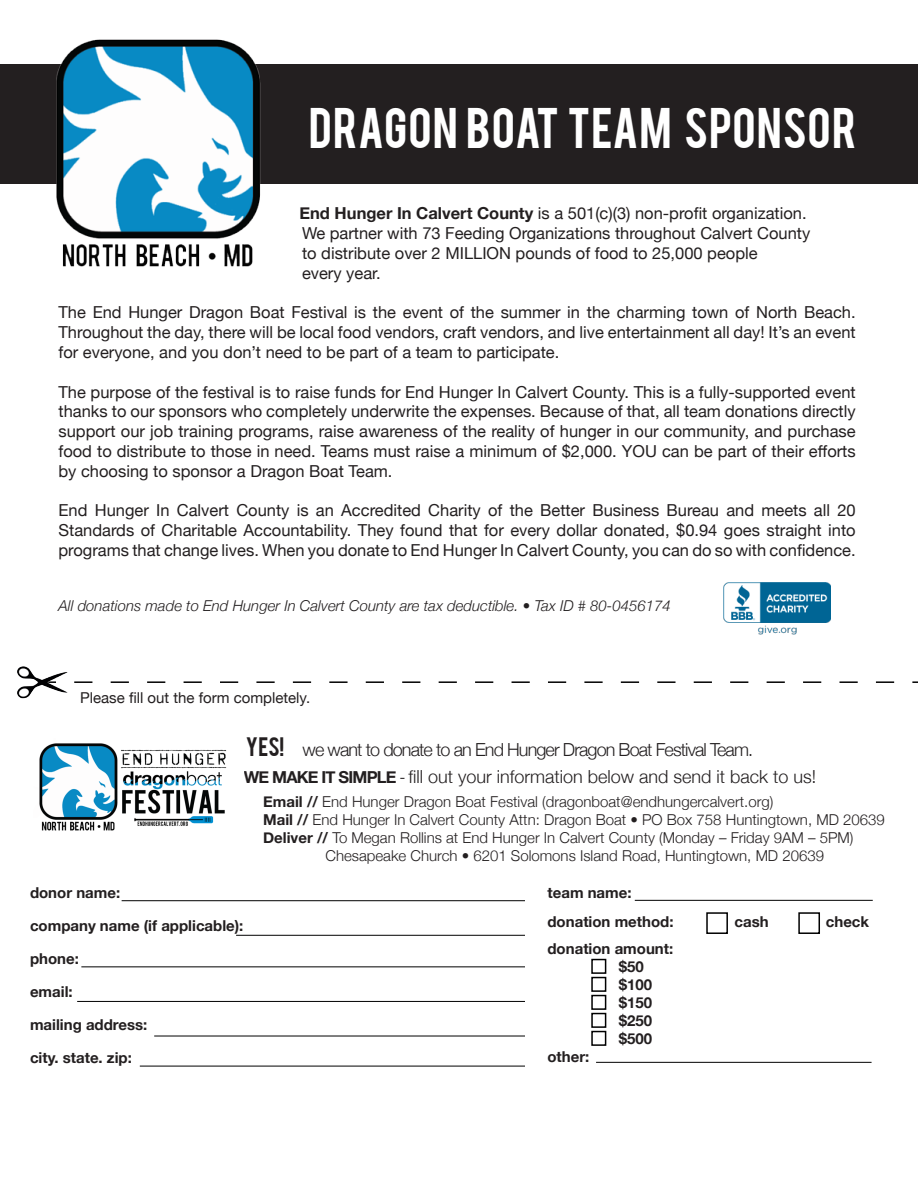
<style>
.page{position:relative;width:918px;height:1188px;background:#fff}
.page>*{position:absolute;margin:0;border:0;box-sizing:border-box;transform-origin:0 0}
.t1{font:45px "Bebas";letter-spacing:.02em;color:#fff}
.t2{font:21px "Bebas";color:#231f20}
.t3{font:300 18px "Helvetica Neue";color:#231f20}
.t4{font:300 18px "Helvetica Neue";letter-spacing:-.05em;color:#231f20}
.t5{font:16.5px/19.8px "Helvetica Neue";color:#231f20;text-align:justify}
.t6{font:300 15px "Helvetica Neue";color:#231f20}
.t7{font:700 15px "Helvetica Neue";color:#231f20}
.t8{font:italic 300 15px "Helvetica Neue";color:#231f20}
.t9{font:15px "Helvetica Neue";color:#231f20}
.s1{font-weight:700}
.s2{font-weight:700;font-size:16.5px}
.s3{font-size:16.5px}
</style>
<div class="page">
<div style="left:706px;top:912px;width:22px;height:22px;border:2px solid #000"></div>
<div style="left:798px;top:912px;width:22px;height:22px;border:2px solid #000"></div>
<div style="left:591px;top:959px;width:15px;height:15px;border:2px solid #000"></div>
<div style="left:591px;top:977px;width:15px;height:15px;border:2px solid #000"></div>
<div style="left:591px;top:995px;width:15px;height:15px;border:2px solid #000"></div>
<div style="left:591px;top:1013px;width:15px;height:15px;border:2px solid #000"></div>
<div style="left:591px;top:1031px;width:15px;height:15px;border:2px solid #000"></div>
<hr style="left:122px;top:900px;width:403px;height:1px;background:#000">
<hr style="left:236px;top:935px;width:289px;height:1px;background:#000">
<hr style="left:81px;top:966px;width:444px;height:1px;background:#000">
<hr style="left:77px;top:1001px;width:448px;height:1px;background:#000">
<hr style="left:154px;top:1036px;width:371px;height:1px;background:#000">
<hr style="left:140px;top:1066px;width:385px;height:1px;background:#000">
<hr style="left:596px;top:1062px;width:276px;height:1px;background:#000">
<div style="left:0;top:64px;width:918px;height:120px;background:#231f20"></div>
<svg style="left:74px;top:681px;width:844px;height:2px"></svg>
<img style="left:17px;top:666px;width:50px;height:33px">
<img style="left:724px;top:582px;width:106px;height:53px">
<hr style="left:635px;top:900px;width:238px;height:1px;background:#000">
<img style="left:56px;top:39px;width:205px;height:228px">
<img style="left:39px;top:743px;width:188px;height:88px">
<p class="t1" style="left:309px;top:95px;width:549px">DRAGON BOAT TEAM SPONSOR</p>
<p class="t5" style="left:300px;top:205px;width:509px"><span class="s1">End Hunger In Calvert County</span> is a 501(c)(3) non-profit organization.</p>
<p class="t5" style="left:302px;top:224px;width:510px">We partner with 73 Feeding Organizations throughout Calvert County</p>
<p class="t5" style="left:302px;top:244px;width:457px">to distribute over 2 MILLION pounds of food to 25,000 people</p>
<p class="t5" style="left:302px;top:264px;width:80px">every year.</p>
<p class="t5" style="left:58px;top:304px;width:799px">The End Hunger Dragon Boat Festival is the event of the summer in the charming town of North Beach.<br>Throughout the day, there will be local food vendors, craft vendors, and live entertainment all day! It’s an event for everyone, and you don’t need to be part of a team to participate.</p>
<p class="t5" style="left:58px;top:383px;width:799px">The purpose of the festival is to raise funds for End Hunger In Calvert County. This is a fully-supported event thanks to our sponsors who completely underwrite the expenses. Because of that, all team donations directly support our job training programs, raise awareness of the reality of hunger in our community, and purchase food to distribute to those in need. Teams must raise a minimum of $2,000. YOU can be part of their efforts by choosing to sponsor a Dragon Boat Team.</p>
<p class="t5" style="left:58px;top:502px;width:799px">End Hunger In Calvert County is an Accredited Charity of the Better Business Bureau and meets all 20<br>Standards of Charitable Accountability. They found that for every dollar donated, $0.94 goes straight into programs that change lives. When you donate to End Hunger In Calvert County, you can do so with confidence.</p>
<p class="t8" style="left:58px;top:594px;width:614px">All donations made to End Hunger In Calvert County are tax deductible. • Tax ID # 80-0456174</p>
<p class="t9" style="left:80px;top:687px;width:232px">Please fill out the form completely.</p>
<p class="t2" style="left:246px;top:731px;width:40px">YES!</p>
<p class="t4" style="left:303px;top:735px;width:452px">we want to donate to an End Hunger Dragon Boat Festival Team.</p>
<p class="t3" style="left:244px;top:762px;width:574px"><span class="s2">WE MAKE IT SIMPLE</span> <span class="s3">-</span> fill out your information below and send it back to us!</p>
<p class="t6" style="left:263px;top:790px;width:512px"><span class="s1">Email //</span> End Hunger Dragon Boat Festival (dragonboat@endhungercalvert.org)</p>
<p class="t6" style="left:263px;top:808px;width:623px"><span class="s1">Mail //</span> End Hunger In Calvert County Attn: Dragon Boat • PO Box 758 Huntingtown, MD 20639</p>
<p class="t6" style="left:263px;top:826px;width:592px"><span class="s1">Deliver //</span> To Megan Rollins at End Hunger In Calvert County (Monday – Friday 9AM – 5PM)</p>
<p class="t6" style="left:326px;top:844px;width:500px">Chesapeake Church • 6201 Solomons Island Road, Huntingtown, MD 20639</p>
<p class="t7" style="left:30px;top:881px;width:92px">donor name:</p>
<p class="t7" style="left:30px;top:914px;width:215px">company name (if applicable):</p>
<p class="t7" style="left:30px;top:947px;width:50px">phone:</p>
<p class="t7" style="left:30px;top:980px;width:44px">email:</p>
<p class="t7" style="left:30px;top:1013px;width:119px">mailing address:</p>
<p class="t7" style="left:30px;top:1046px;width:103px">city. state. zip:</p>
<p class="t7" style="left:548px;top:881px;width:86px">team name:</p>
<p class="t7" style="left:548px;top:910px;width:128px">donation method:</p>
<p class="t7" style="left:735px;top:910px;width:36px">cash</p>
<p class="t7" style="left:826px;top:910px;width:45px">check</p>
<p class="t7" style="left:548px;top:937px;width:127px">donation amount:</p>
<p class="t7" style="left:548px;top:1045px;width:43px">other:</p>
<p class="t7" style="left:619px;top:955px;width:27px">$50</p>
<p class="t7" style="left:619px;top:973px;width:35px">$100</p>
<p class="t7" style="left:619px;top:991px;width:35px">$150</p>
<p class="t7" style="left:619px;top:1009px;width:35px">$250</p>
<p class="t7" style="left:619px;top:1027px;width:35px">$500</p>
</div>
